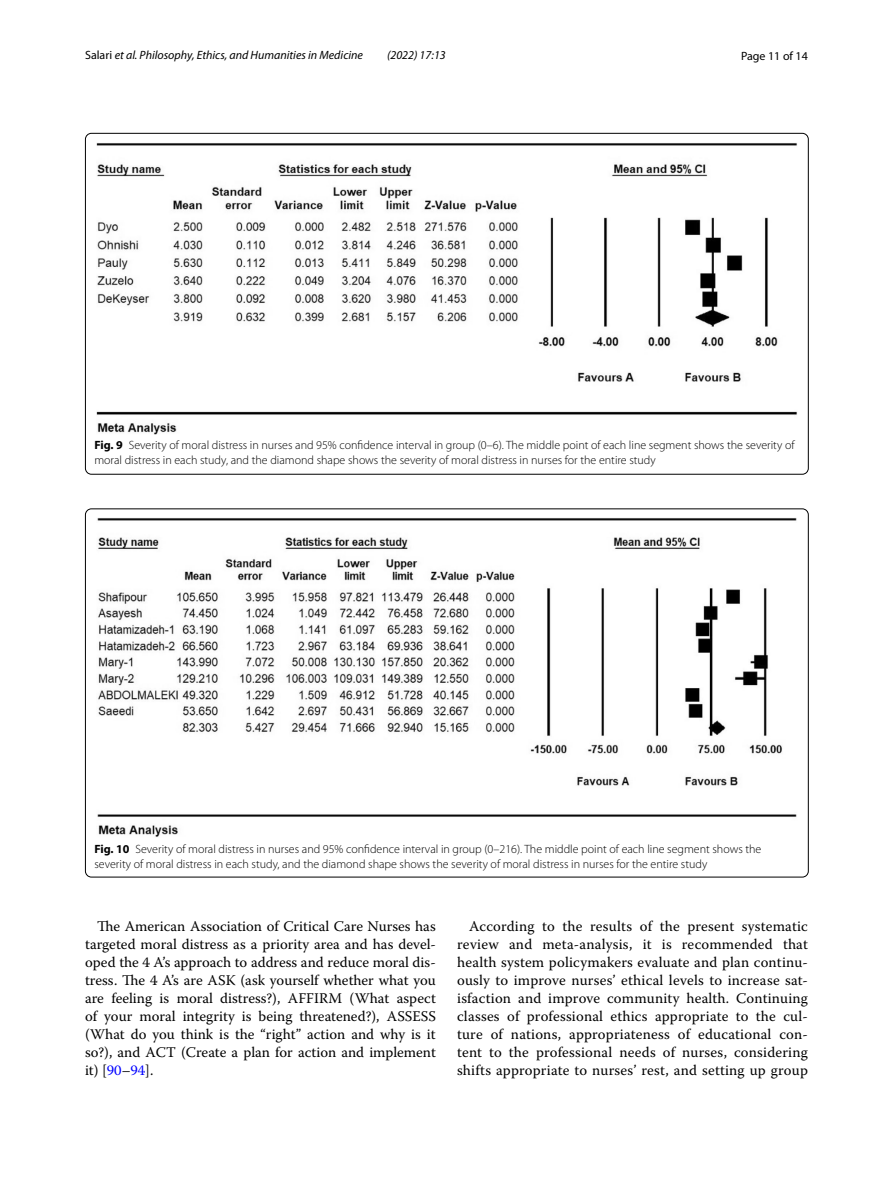
<style>
.page{position:relative;width:893px;height:1187px;background:#fff}
.page>*{position:absolute;margin:0;border:0;box-sizing:border-box;transform-origin:0 0}
.t1{font:14.7px/18px "Warnock Pro";letter-spacing:.005em;color:#000;text-align:justify}
.t2{font:300 12px/15px "Myriad Pro";color:#000}
.t3{font:italic 12px "Myriad Pro";color:#000}
.t4{font:12px "Myriad Pro";color:#000}
.s1{font-style:normal}
.s2{font-weight:700}
.s3{color:#00f}
</style>
<div class="page">
<img style="left:97px;top:143px;width:700px;height:291px">
<img style="left:97px;top:518px;width:700px;height:319px">
<p class="t3" style="left:85px;top:48px;width:279px"><span class="s1">Salari</span> et al. Philosophy, Ethics, and Humanities in Medicine</p>
<p class="t3" style="left:387px;top:48px;width:60px">(2022) 17:13</p>
<p class="t4" style="left:741px;top:48px;width:68px">Page 11 of 14</p>
<p class="t2" style="left:94px;top:438px;width:702px"><span class="s2">Fig. 9</span> Severity of moral distress in nurses and 95% confidence interval in group (0–6). The middle point of each line segment shows the severity of moral distress in each study, and the diamond shape shows the severity of moral distress in nurses for the entire study</p>
<p class="t2" style="left:94px;top:841px;width:668px"><span class="s2">Fig. 10</span> Severity of moral distress in nurses and 95% confidence interval in group (0–216). The middle point of each line segment shows the severity of moral distress in each study, and the diamond shape shows the severity of moral distress in nurses for the entire study</p>
<p class="t1" style="left:85px;top:917px;width:352px;text-indent:12px">The American Association of Critical Care Nurses has targeted moral distress as a priority area and has devel&shy;oped the 4 A’s approach to address and reduce moral dis&shy;tress. The 4 A’s are ASK (ask yourself whether what you are feeling is moral distress?), AFFIRM (What aspect of your moral integrity is being threatened?), ASSESS (What do you think is the “right” action and why is it so?), and ACT (Create a plan for action and implement it) [<span class="s3">90</span>–<span class="s3">94</span>].</p>
<p class="t1" style="left:457px;top:916px;width:352px;text-indent:12px">According to the results of the present systematic review and meta-analysis, it is recommended that health system policymakers evaluate and plan continu&shy;ously to improve nurses’ ethical levels to increase sat&shy;isfaction and improve community health. Continuing classes of professional ethics appropriate to the cul&shy;ture of nations, appropriateness of educational con&shy;tent to the professional needs of nurses, considering shifts appropriate to nurses’ rest, and setting up group</p>
</div>
